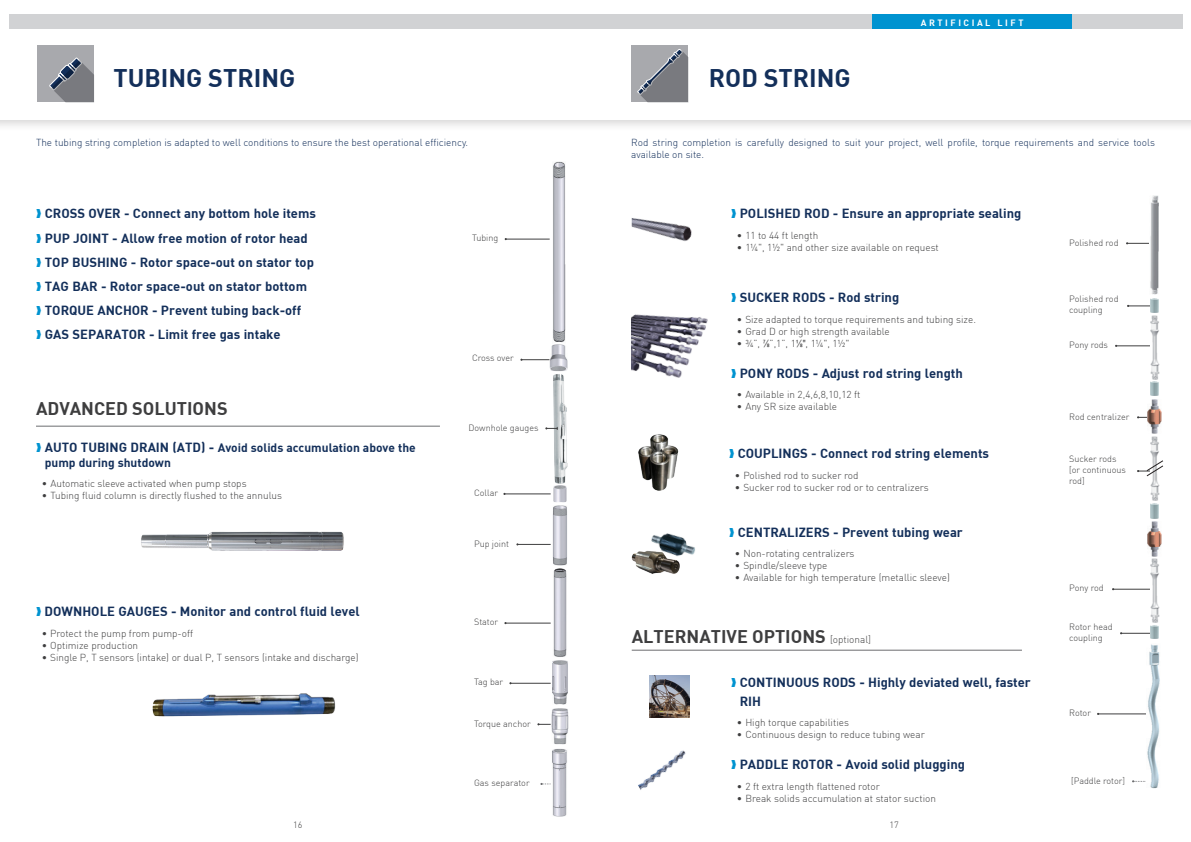
<style>
.page{position:relative;width:1191px;height:842px;background:#fff}
.page>*{position:absolute;margin:0;border:0;box-sizing:border-box;transform-origin:0 0}
.t1{font:25px "DIN Bold";color:#132f5a}
.t2{font:18px "DIN Bold";color:#3e3e3f}
.Normal_e{font:13px/19px "DIN Bold";color:#132f5a}
.Normal_e-2{font:12px/14.4px "DIN Bold";color:#132f5a}
.t3{font:300 10px "DIN";color:#3e3e3f}
.t4{font:300 10px/12px "DIN";color:#132f5a}
.t5{font:300 9px/10.8px "DIN";color:#3e3e3f}
.t6{font:9px "DIN Bold";letter-spacing:.28em;color:#fff}
.s1{font-size:13px}
.s2{font-family:"Arial Narrow";font-weight:400}
.s3{font-family:"DIN";font-weight:300;font-size:10px}
</style>
<div class="page">
<div style="left:0;top:0;width:1191px;height:132px;background:#231f20;opacity:.2"></div>
<div style="left:0;top:0;width:1191px;height:119px;background:#fff"></div>
<hr style="left:36px;top:426px;width:404px;height:1px;background:#6c6d70">
<hr style="left:506px;top:239px;width:51px;height:1px;background:#3e3e3f">
<hr style="left:521px;top:359px;width:36px;height:1px;background:#3e3e3f">
<hr style="left:504px;top:494px;width:55px;height:1px;background:#3e3e3f">
<hr style="left:517px;top:544px;width:42px;height:1px;background:#3e3e3f">
<hr style="left:510px;top:683px;width:49px;height:1px;background:#3e3e3f">
<svg style="left:537px;top:723px;width:13px;height:2px"></svg>
<svg style="left:540px;top:783px;width:10px;height:2px"></svg>
<hr style="left:505px;top:623px;width:54px;height:1px;background:#3e3e3f">
<div style="left:549px;top:159px;width:19px;height:187px;background:#fff;border-radius:9px"></div>
<img style="left:553px;top:161px;width:12px;height:181px">
<div style="left:550px;top:656px;width:19px;height:53px;background:#fff;border-radius:9px"></div>
<img style="left:552px;top:660px;width:16px;height:45px">
<div style="left:550px;top:704px;width:19px;height:43px;background:#fff;border-radius:9px"></div>
<img style="left:551px;top:708px;width:17px;height:36px">
<img style="left:552px;top:749px;width:15px;height:68px">
<svg style="left:550px;top:481px;width:19px;height:23px"></svg>
<img style="left:553px;top:485px;width:13px;height:17px">
<div style="left:550px;top:502px;width:19px;height:68px;background:#fff;border-radius:9px"></div>
<img style="left:553px;top:505px;width:14px;height:61px">
<img style="left:549px;top:344px;width:18px;height:27px">
<div style="left:550px;top:568px;width:19px;height:92px;background:#fff;border-radius:9px"></div>
<img style="left:553px;top:568px;width:14px;height:89px">
<div style="left:37px;top:46px;width:57px;height:56px;background:#a8a9ad"></div>
<svg style="left:49px;top:57px;width:45px;height:45px"></svg>
<hr style="left:632px;top:650px;width:390px;height:1px;background:#6c6d70">
<img style="left:632px;top:218px;width:60px;height:23px">
<img style="left:631px;top:314px;width:77px;height:64px">
<svg style="left:1126px;top:242px;width:23px;height:2px"></svg>
<svg style="left:1127px;top:305px;width:23px;height:2px"></svg>
<hr style="left:1116px;top:346px;width:36px;height:1px;background:#3e3e3f">
<svg style="left:1137px;top:416px;width:10px;height:2px"></svg>
<hr style="left:1113px;top:589px;width:39px;height:1px;background:#3e3e3f">
<hr style="left:1121px;top:633px;width:31px;height:1px;background:#3e3e3f">
<hr style="left:1098px;top:714px;width:54px;height:1px;background:#3e3e3f">
<img style="left:638px;top:434px;width:41px;height:57px">
<img style="left:649px;top:676px;width:40px;height:41px">
<img style="left:690px;top:546px;width:5px;height:9px">
<img style="left:631px;top:533px;width:59px;height:41px">
<img style="left:638px;top:750px;width:48px;height:40px">
<svg style="left:1132px;top:780px;width:14px;height:2px"></svg>
<div style="left:631px;top:46px;width:57px;height:56px;background:#a8a9ad"></div>
<svg style="left:637px;top:49px;width:51px;height:53px"></svg>
<img style="left:1150px;top:195px;width:8px;height:100px">
<img style="left:1150px;top:298px;width:8px;height:14px">
<img style="left:1150px;top:315px;width:9px;height:64px">
<img style="left:1150px;top:382px;width:8px;height:14px">
<img style="left:1147px;top:400px;width:14px;height:34px">
<img style="left:1150px;top:437px;width:9px;height:64px">
<img style="left:1150px;top:504px;width:8px;height:14px">
<img style="left:1147px;top:522px;width:14px;height:34px">
<img style="left:1150px;top:559px;width:9px;height:64px">
<svg style="left:1150px;top:626px;width:8px;height:13px"></svg>
<img style="left:1146px;top:644px;width:14px;height:145px">
<svg style="left:1137px;top:460px;width:26px;height:17px"></svg>
<div style="left:9px;top:14px;width:863px;height:14px;background:#d1d2d4"></div>
<div style="left:872px;top:14px;width:200px;height:14px;background:#0093d0"></div>
<div style="left:1072px;top:14px;width:110px;height:14px;background:#d1d2d4"></div>
<img style="left:141px;top:531px;width:203px;height:20px">
<img style="left:553px;top:374px;width:14px;height:110px">
<svg style="left:545px;top:427px;width:13px;height:3px"></svg>
<img style="left:152px;top:693px;width:184px;height:24px">
<p class="t1" style="left:113px;top:61px;width:183px">TUBING STRING</p>
<p class="t4" style="left:36px;top:136px;width:434px">The tubing string completion is adapted to well conditions to ensure the best operational efficiency.</p>
<p class="Normal_e" style="left:45px;top:204px;width:273px">CROSS OVER - Connect any bottom hole items</p>
<p class="Normal_e" style="left:45px;top:228px;width:264px">PUP JOINT - Allow free motion of rotor head</p>
<p class="Normal_e" style="left:45px;top:252px;width:271px">TOP BUSHING - Rotor space-out on stator top</p>
<p class="Normal_e" style="left:45px;top:276px;width:264px">TAG BAR - Rotor space-out on stator bottom</p>
<p class="Normal_e" style="left:45px;top:300px;width:258px">TORQUE ANCHOR - Prevent tubing back-off</p>
<p class="Normal_e" style="left:45px;top:324px;width:237px">GAS SEPARATOR - Limit free gas intake</p>
<p class="t2" style="left:36px;top:397px;width:193px">ADVANCED SOLUTIONS</p>
<p class="Normal_e-2" style="left:45px;top:440px;width:372px"><span class="s1">AUTO TUBING DRAIN (ATD) -</span> Avoid solids accumulation above the pump during shutdown</p>
<p class="t3" style="left:42px;top:477px;width:206px">• Automatic sleeve activated when pump stops</p>
<p class="t3" style="left:42px;top:489px;width:242px">• Tubing fluid column is directly flushed to the annulus</p>
<p class="Normal_e" style="left:45px;top:601px;width:316px">DOWNHOLE GAUGES - Monitor and control fluid level</p>
<p class="t3" style="left:42px;top:627px;width:153px">• Protect the pump from pump-off</p>
<p class="t3" style="left:42px;top:639px;width:98px">• Optimize production</p>
<p class="t3" style="left:42px;top:651px;width:318px">• Single P, T sensors (intake) or dual P, T sensors (intake and discharge)</p>
<p class="t5" style="left:472px;top:233px;width:28px">Tubing</p>
<p class="t5" style="left:472px;top:352px;width:43px">Cross over</p>
<p class="t5" style="left:468px;top:422px;width:71px">Downhole gauges</p>
<p class="t5" style="left:474px;top:487px;width:26px">Collar</p>
<p class="t5" style="left:474px;top:538px;width:36px">Pup joint</p>
<p class="t5" style="left:474px;top:616px;width:26px">Stator</p>
<p class="t5" style="left:474px;top:677px;width:31px">Tag bar</p>
<p class="t5" style="left:474px;top:718px;width:58px">Torque anchor</p>
<p class="t5" style="left:474px;top:777px;width:57px">Gas separator</p>
<p class="t1" style="left:709px;top:61px;width:143px">ROD STRING</p>
<p class="t6" style="left:921px;top:17px;width:104px">ARTIFICIAL LIFT</p>
<p class="t4" style="left:631px;top:136px;width:525px">Rod string completion is carefully designed to suit your project, well profile, torque requirements and service tools available on site.</p>
<p class="Normal_e" style="left:740px;top:204px;width:283px">POLISHED ROD - Ensure an appropriate sealing</p>
<p class="t3" style="left:737px;top:229px;width:83px">• 11 to 44 ft length</p>
<p class="t3" style="left:737px;top:241px;width:203px">• 1¼", 1½" and other size available on request</p>
<p class="Normal_e" style="left:740px;top:287px;width:161px">SUCKER RODS - Rod string</p>
<p class="t3" style="left:737px;top:313px;width:241px">• Size adapted to torque requirements and tubing size.</p>
<p class="t3" style="left:737px;top:325px;width:154px">• Grad D or high strength available</p>
<p class="t3" style="left:737px;top:337px;width:114px">• ¾”, <span class="s2">⅞</span>”,1”, 1<span class="s2">⅛"</span>, 1¼", 1½"</p>
<p class="Normal_e" style="left:740px;top:363px;width:224px">PONY RODS - Adjust rod string length</p>
<p class="t3" style="left:737px;top:388px;width:125px">• Available in 2,4,6,8,10,12 ft</p>
<p class="t3" style="left:737px;top:400px;width:102px">• Any SR size available</p>
<p class="Normal_e" style="left:738px;top:444px;width:253px">COUPLINGS - Connect rod string elements</p>
<p class="t3" style="left:735px;top:469px;width:125px">• Polished rod to sucker rod</p>
<p class="t3" style="left:735px;top:481px;width:195px">• Sucker rod to sucker rod or to centralizers</p>
<p class="Normal_e" style="left:738px;top:522px;width:226px">CENTRALIZERS - Prevent tubing wear</p>
<p class="t3" style="left:735px;top:547px;width:121px">• Non-rotating centralizers</p>
<p class="t3" style="left:735px;top:559px;width:94px">• Spindle/sleeve type</p>
<p class="t3" style="left:735px;top:571px;width:216px">• Available for high temperature (metallic sleeve)</p>
<p class="t2" style="left:632px;top:624px;width:241px">ALTERNATIVE OPTIONS <span class="s3">[optional]</span></p>
<p class="Normal_e" style="left:740px;top:672px;width:292px">CONTINUOUS RODS - Highly deviated well, faster<br>RIH</p>
<p class="t3" style="left:737px;top:716px;width:114px">• High torque capabilities</p>
<p class="t3" style="left:737px;top:728px;width:189px">• Continuous design to reduce tubing wear</p>
<p class="Normal_e" style="left:740px;top:754px;width:227px">PADDLE ROTOR - Avoid solid plugging</p>
<p class="t3" style="left:737px;top:780px;width:144px">• 2 ft extra length flattened rotor</p>
<p class="t3" style="left:737px;top:792px;width:201px">• Break solids accumulation at stator suction</p>
<p class="t5" style="left:1069px;top:237px;width:51px">Polished rod</p>
<p class="t5" style="left:1069px;top:293px;width:51px">Polished rod coupling</p>
<p class="t5" style="left:1069px;top:339px;width:40px">Pony rods</p>
<p class="t5" style="left:1069px;top:411px;width:62px">Rod centralizer</p>
<p class="t5" style="left:1069px;top:453px;width:49px">Sucker rods</p>
<p class="t5" style="left:1069px;top:464px;width:58px">[or continuous rod]</p>
<p class="t5" style="left:1069px;top:583px;width:36px">Pony rod</p>
<p class="t5" style="left:1069px;top:621px;width:45px">Rotor head coupling</p>
<p class="t5" style="left:1069px;top:707px;width:23px">Rotor</p>
<p class="t5" style="left:1071px;top:775px;width:55px">[Paddle rotor]</p>
<p class="t5" style="left:293px;top:820px;width:11px">16</p>
<p class="t5" style="left:889px;top:820px;width:11px">17</p>
</div>
